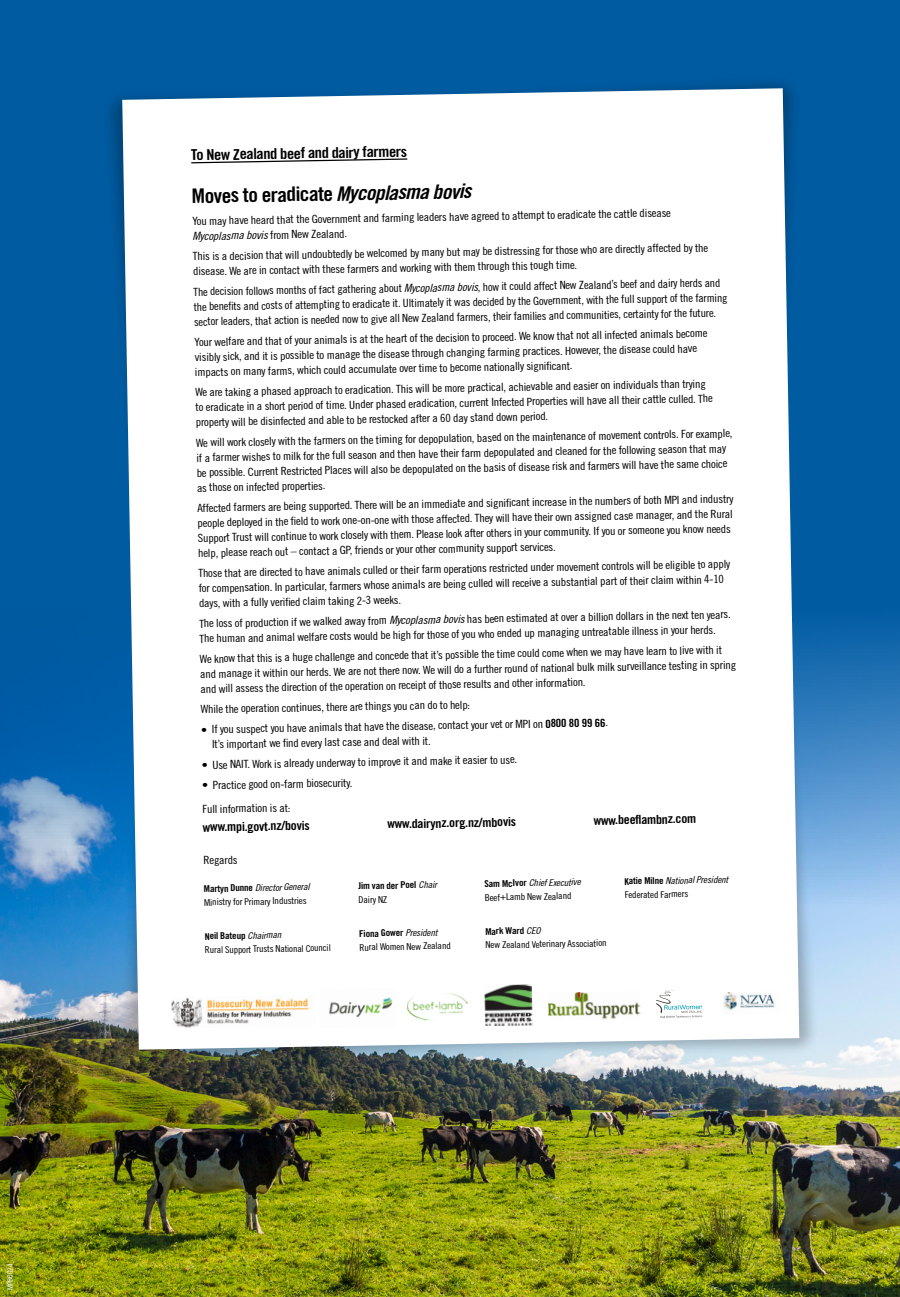
<style>
.page{position:relative;width:900px;height:1297px;background:#005ba0}
.page>*{position:absolute;margin:0;border:0;box-sizing:border-box;transform-origin:0 0}
.t1{font:20px "Trade Gothic Bold Cond Twenty";color:#000;scale:1.1 1}
.t2{font:15px "Trade Gothic Bold Cond Twenty";color:#000;scale:1.1 1}
.t3{font:12.5px "Trade Gothic Bold Cond Twenty";color:#000;scale:1.1 1}
.t4{font:11.25px/15px "Trade Gothic Cond Eighteen";color:#000;scale:1.1 1}
.t5{font:11.25px/15px "Trade Gothic Cond Eighteen";color:#000;scale:1.08 1}
.t6{font:11.25px "Trade Gothic Cond Eighteen Obl";color:#000;scale:1.1 1}
.t7{font:9.38px "Trade Gothic Cond Eighteen";color:#000;scale:1.1 1}
.t8{font:9.38px "Trade Gothic Cond Eighteen Obl";color:#000;scale:1.1 1}
.t9{font:9.38px "Trade Gothic Bold Cond Twenty";color:#000;scale:1.1 1}
.t10{font:9.38px "Trade Gothic Cond Eighteen";color:#000;scale:1.08 1}
.t11{font:7.5px "Trade Gothic Cond Eighteen";letter-spacing:-.025em;color:#fff;scale:1.1 1}
.s1{font-family:"Trade Gothic Bold Cond Twenty Obl"}
.s2{font-family:"Trade Gothic Cond Eighteen"}
.s3{font-family:"Trade Gothic Cond Eighteen Obl"}
.s4{font-family:"Trade Gothic Bold Cond Twenty"}
</style>
<div class="page">
<img style="left:0;top:629px;width:900px;height:668px">
<div style="left:101px;top:74px;width:701px;height:392px;background:#000;opacity:.25"></div>
<div style="left:119px;top:679px;width:700px;height:392px;background:#000;opacity:.25"></div>
<div style="left:122px;top:88px;width:677px;height:962px;background:#fff"></div>
<svg style="left:190px;top:158px;width:219px;height:6px"></svg>
<img style="left:171px;top:995px;width:145px;height:33px">
<img style="left:320px;top:988px;width:76px;height:40px">
<img style="left:484px;top:984px;width:49px;height:42px">
<img style="left:407px;top:992px;width:61px;height:28px">
<img style="left:722px;top:991px;width:59px;height:24px">
<img style="left:548px;top:991px;width:93px;height:29px">
<svg style="left:656px;top:990px;width:47px;height:28px"></svg>
<p class="t11" style="left:6px;top:1290px;width:25px;rotate:-90deg">MPB0024</p>
<h2 class="t2" style="left:191px;top:146px;width:198px;rotate:-1deg">To New Zealand beef and dairy farmers</h2>
<h1 class="t1" style="left:192px;top:184px;width:256px;rotate:-1deg">Moves to eradicate <span class="s1">Mycoplasma bovis</span></h1>
<p class="t4" style="left:192px;top:213px;width:437px;rotate:-1deg">You may have heard that the Government and farming leaders have agreed to attempt to eradicate the cattle disease</p>
<p class="t6" style="left:192px;top:229px;width:142px;rotate:-1deg">Mycoplasma bovis <span class="s2">from New Zealand.</span></p>
<p class="t4" style="left:193px;top:249px;width:470px;rotate:-1deg">This is a decision that will undoubtedly be welcomed by many but may be distressing for those who are directly affected by the disease. We are in contact with these farmers and working with them through this tough time.</p>
<p class="t5" style="left:193px;top:284px;width:496px;rotate:-1deg">The decision follows months of fact gathering about <span class="s3">Mycoplasma bovis</span>, how it could affect New Zealand’s beef and dairy herds and the benefi ts and costs of attempting to eradicate it. Ultimately it was decided by the Government, with the full support of the farming sector leaders, that action is needed now to give all New Zealand farmers, their families and communities, certainty for the future.</p>
<p class="t4" style="left:194px;top:334px;width:468px;rotate:-1deg">Your welfare and that of your animals is at the heart of the decision to proceed. We know that not all infected animals become visibly sick, and it is possible to manage the disease through changing farming practices. However, the disease could have impacts on many farms, which could accumulate over time to become nationally signifi cant.</p>
<p class="t4" style="left:195px;top:385px;width:472px;rotate:-1deg">We are taking a phased approach to eradication. This will be more practical, achievable and easier on individuals than trying to eradicate in a short period of time. Under phased eradication, current Infected Properties will have all their cattle culled. The property will be disinfected and able to be restocked after a 60 day stand down period.</p>
<p class="t4" style="left:196px;top:435px;width:489px;rotate:-1deg">We will work closely with the farmers on the timing for depopulation, based on the maintenance of movement controls. For example, if a farmer wishes to milk for the full season and then have their farm depopulated and cleaned for the following season that may be possible. Current Restricted Places will also be depopulated on the basis of disease risk and farmers will have the same choice as those on infected properties.</p>
<p class="t4" style="left:197px;top:500px;width:489px;rotate:-1deg">Affected farmers are being supported. There will be an immediate and signifi cant increase in the numbers of both MPI and industry people deployed in the fi eld to work one-on-one with those affected. They will have their own assigned case manager, and the Rural Support Trust will continue to work closely with them. Please look after others in your community. If you or someone you know needs help, please reach out – contact a GP, friends or your other community support services.</p>
<p class="t4" style="left:198px;top:566px;width:485px;rotate:-1deg">Those that are directed to have animals culled or their farm operations restricted under movement controls will be eligible to apply for compensation. In particular, farmers whose animals are being culled will receive a substantial part of their claim within 4-10 days, with a fully verifi ed claim taking 2-3 weeks.</p>
<p class="t4" style="left:199px;top:616px;width:485px;rotate:-1deg">The loss of production if we walked away from <span class="s3">Mycoplasma bovis</span> has been estimated at over a billion dollars in the next ten years.<br>The human and animal welfare costs would be high for those of you who ended up managing untreatable illness in your herds.</p>
<p class="t4" style="left:200px;top:651px;width:489px;rotate:-1deg">We know that this is a huge challenge and concede that it’s possible the time could come when we may have learn to live with it and manage it within our herds. We are not there now. We will do a further round of national bulk milk surveillance testing in spring and will assess the direction of the operation on receipt of those results and other information.</p>
<p class="t4" style="left:201px;top:701px;width:247px;rotate:-1deg">While the operation continues, there are things you can do to help:</p>
<p class="t4" style="left:212px;top:722px;width:362px;text-indent:-11px;rotate:-1deg">• If you suspect you have animals that have the disease, contact your vet or MPI on <span class="s4">0800 80 99 66</span>.<br>It’s important we fi nd every last case and deal with it.</p>
<p class="t4" style="left:202px;top:757px;width:288px;rotate:-1deg">• Use NAIT. Work is already underway to improve it and make it easier to use.</p>
<p class="t4" style="left:202px;top:773px;width:138px;line-height:23.9px;rotate:-1deg">• Practice good on-farm biosecurity.<br>Full information is at:</p>
<p class="t3" style="left:203px;top:819px;width:99px;rotate:-1deg">www.mpi.govt.nz/bovis</p>
<p class="t3" style="left:387px;top:816px;width:119px;rotate:-1deg">www.dairynz.org.nz/mbovis</p>
<p class="t3" style="left:594px;top:813px;width:95px;rotate:-1deg">www.beefl ambnz.com</p>
<p class="t4" style="left:203px;top:853px;width:33px;rotate:-1deg">Regards</p>
<p class="t8" style="left:204px;top:883px;width:98px;rotate:-1deg"><span class="s4">Martyn Dunne</span> Director General</p>
<p class="t7" style="left:204px;top:897px;width:95px;rotate:-1deg">Ministry for Primary Industries</p>
<p class="t9" style="left:205px;top:930px;width:71px;rotate:-1deg">Neil Bateup <span class="s3">Chairman</span></p>
<p class="t10" style="left:205px;top:944px;width:118px;rotate:-1deg">Rural Support Trusts National Council</p>
<p class="t9" style="left:358px;top:880px;width:73px;rotate:-1deg">Jim van der Poel <span class="s3">Chair</span></p>
<p class="t7" style="left:359px;top:894px;width:28px;rotate:-1deg">Dairy NZ</p>
<p class="t9" style="left:359px;top:928px;width:73px;rotate:-1deg">Fiona Gower <span class="s3">President</span></p>
<p class="t7" style="left:359px;top:942px;width:85px;rotate:-1deg">Rural Women New Zealand</p>
<p class="t8" style="left:484px;top:878px;width:89px;rotate:-1deg"><span class="s4">Sam McIvor</span> Chief Executive</p>
<p class="t7" style="left:485px;top:892px;width:80px;rotate:-1deg">Beef+Lamb New Zealand</p>
<p class="t9" style="left:485px;top:925px;width:52px;rotate:-1deg">Mark Ward <span class="s3">CEO</span></p>
<p class="t7" style="left:485px;top:939px;width:112px;rotate:-1deg">New Zealand Veterinary Association</p>
<p class="t8" style="left:624px;top:876px;width:96px;rotate:-1deg"><span class="s4">Katie Milne</span> National President</p>
<p class="t7" style="left:625px;top:889px;width:59px;rotate:-1deg">Federated Farmers</p>
</div>
